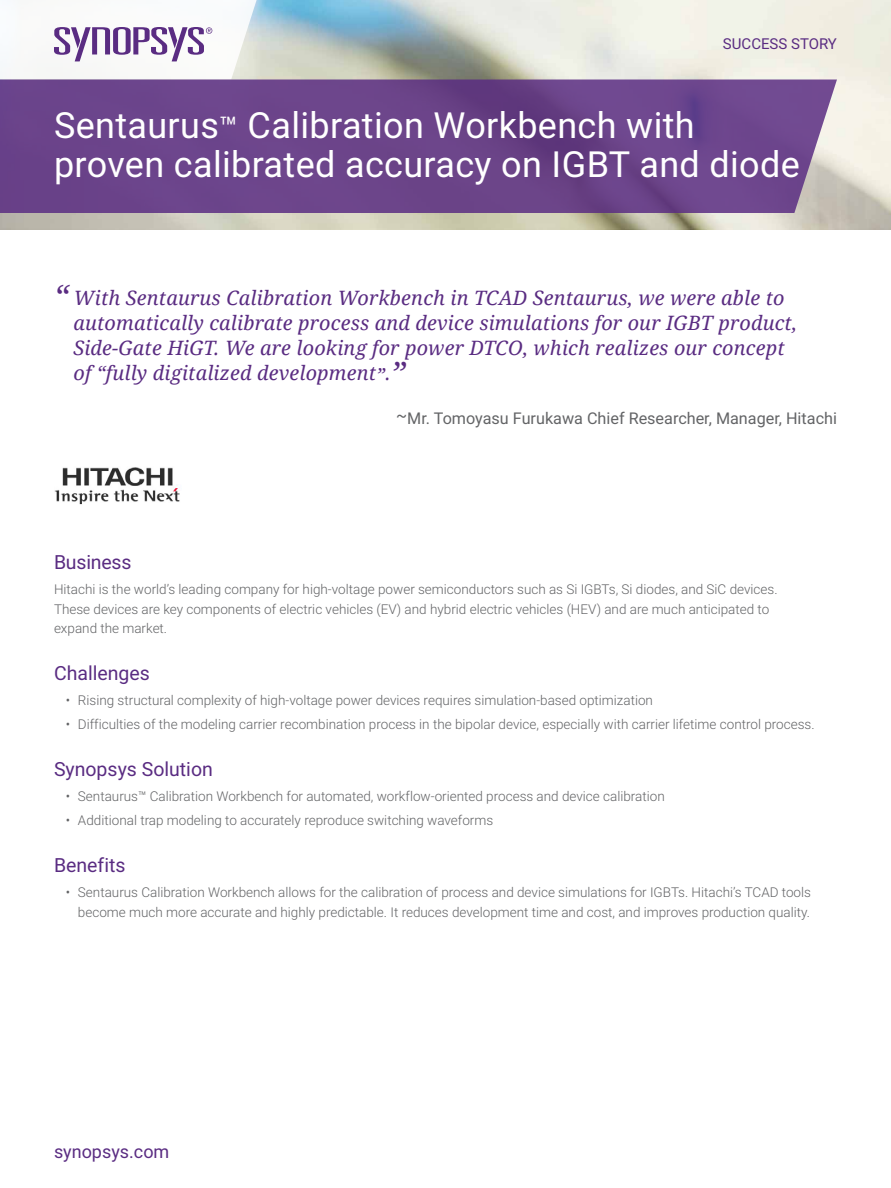
<style>
.page{position:relative;width:891px;height:1188px;background:#fff}
.page>*{position:absolute;margin:0;border:0;box-sizing:border-box;transform-origin:0 0}
.t1{font:36px/39px "Roboto";letter-spacing:.01em;color:#fff}
.QUOTE{font:italic 19.8px/25.2px "Droid Serif";letter-spacing:.01em;color:#5a2c82}
.HEADING_1{font:19.5px "Roboto";color:#5a2c82}
.t2{font:18px "Roboto";color:#5a2c82}
.QUOTE_ATTRIBUTION{font:16.2px "Roboto";color:#636466}
.t3{font:15px "Roboto";color:#5a2c82}
.BODY_COPY{font:300 13.5px/19.5px "Roboto";color:#636466}
.s1{font-size:30px}
.s2{font-size:32.4px}
.s3{font-size:19.5px}
</style>
<div class="page">
<img style="left:0;top:0;width:891px;height:230px">
<svg style="left:0;top:0;width:270px;height:80px"></svg>
<svg style="left:0;top:80px;width:837px;height:133px;background:#6c458a"></svg>
<img style="left:54px;top:467px;width:126px;height:38px">
<p class="t3" style="left:723px;top:33px;width:116px">SUCCESS STORY</p>
<p class="t1" style="left:54px;top:105px;width:747px">Sentaurus<span class="s1">™</span> Calibration Workbench with proven calibrated accuracy on IGBT and diode</p>
<p class="QUOTE" style="left:73px;top:285px;width:725px;text-indent:-19px"><span class="s2">“</span> With Sentaurus Calibration Workbench in TCAD Sentaurus, we were able to automatically calibrate process and device simulations for our IGBT product, Side-Gate HiGT. We are looking for power DTCO, which realizes our concept of “fully digitalized development<span class="s3">”</span>.<span class="s2">”</span></p>
<p class="QUOTE_ATTRIBUTION" style="left:396px;top:406px;width:442px">~Mr. Tomoyasu Furukawa Chief Researcher, Manager, Hitachi</p>
<p class="HEADING_1" style="left:54px;top:548px;width:79px">Business</p>
<p class="BODY_COPY" style="left:54px;top:579px;width:725px">Hitachi is the world’s leading company for high-voltage power semiconductors such as Si IGBTs, Si diodes, and SiC devices.<br>These devices are key components of electric vehicles (EV) and hybrid electric vehicles (HEV) and are much anticipated to expand the market.</p>
<p class="HEADING_1" style="left:54px;top:659px;width:97px">Challenges</p>
<p class="BODY_COPY" style="left:66px;top:690px;width:589px">• Rising structural complexity of high-voltage power devices requires simulation-based optimization</p>
<p class="BODY_COPY" style="left:66px;top:714px;width:750px">• Difficulties of the modeling carrier recombination process in the bipolar device, especially with carrier lifetime control process.</p>
<p class="HEADING_1" style="left:54px;top:755px;width:160px">Synopsys Solution</p>
<p class="BODY_COPY" style="left:66px;top:786px;width:600px">• Sentaurus™ Calibration Workbench for automated, workflow-oriented process and device calibration</p>
<p class="BODY_COPY" style="left:66px;top:810px;width:429px">• Additional trap modeling to accurately reproduce switching waveforms</p>
<p class="HEADING_1" style="left:54px;top:851px;width:73px">Benefits</p>
<p class="BODY_COPY" style="left:66px;top:882px;width:747px;text-align:right">• Sentaurus Calibration Workbench allows for the calibration of process and device simulations for IGBTs. Hitachi’s TCAD tools become much more accurate and highly predictable. It reduces development time and cost, and improves production quality.</p>
<h3 class="t2" style="left:54px;top:1139px;width:117px">synopsys.com</h3>
</div>
